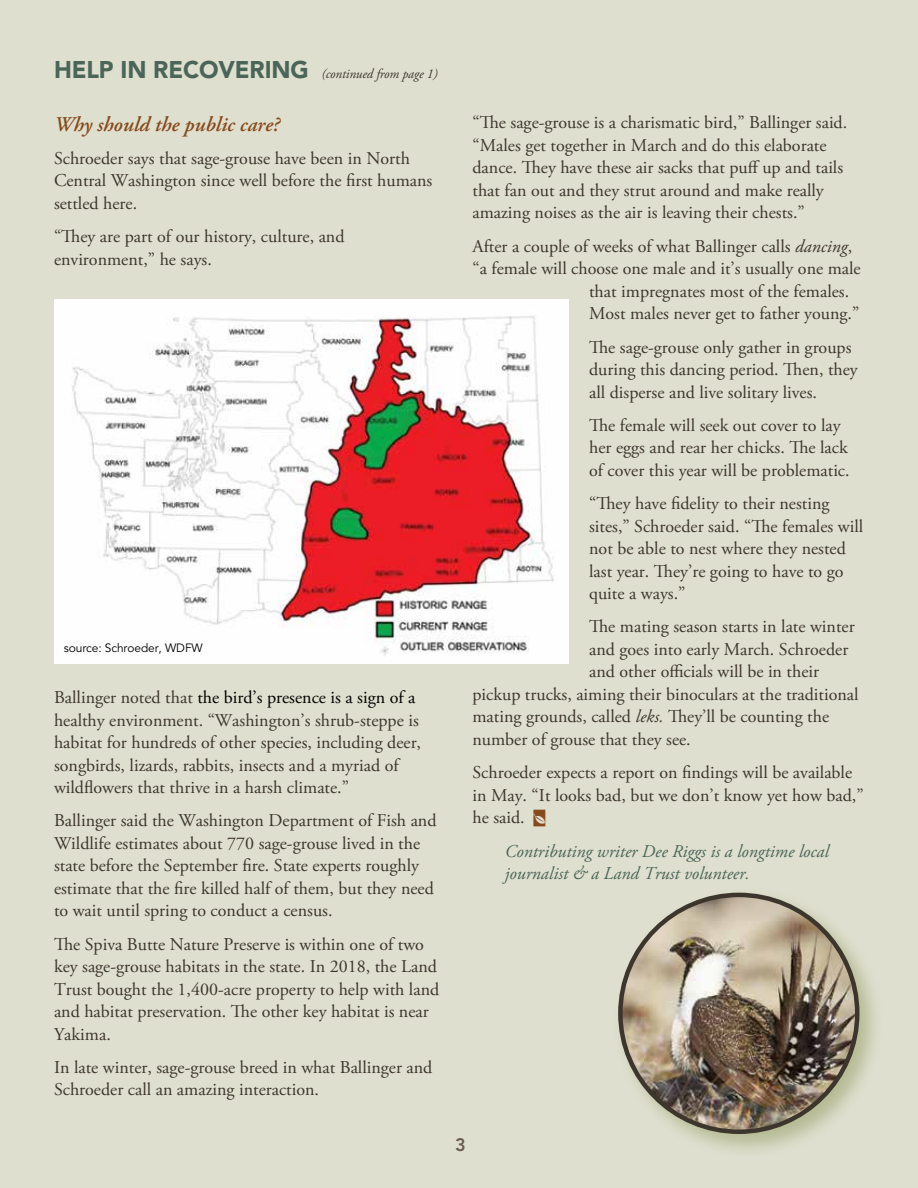
<style>
.page{position:relative;width:918px;height:1188px;background:#dedfce}
.page>*{position:absolute;margin:0;border:0;box-sizing:border-box;transform-origin:0 0}
.t1{font:italic 600 21px "Adobe Garamond Pro";color:#874a1c}
.t2{font:18px/22.5px "Adobe Garamond Pro";color:#3d362d}
.t3{font:italic 18px/22.5px "Adobe Garamond Pro";color:#4b6559}
.t4{font:800 18px "Avenir LT Std";color:#695d51}
.t5{font:italic 13.5px "Adobe Garamond Pro";letter-spacing:-.005em;color:#3d362d}
.t6{font:12px "Avenir LT Std";letter-spacing:-.005em;color:#000}
.s1{font-family:"Avenir LT Std";font-weight:900;font-style:normal;font-size:24px;color:#4b6559}
.s2{color:#000}
.s3{font-style:italic}
</style>
<div class="page">
<img style="left:54px;top:299px;width:515px;height:365px">
<div style="left:612px;top:887px;width:272px;height:272px;background:#677526;opacity:.34"></div>
<img style="left:620px;top:896px;width:237px;height:236px">
<p class="t5" style="left:54px;top:66px;width:385px"><span class="s1">HELP IN RECOVERING</span> (continued from page 1)</p>
<p class="t1" style="left:54px;top:112px;width:227px">Why should the public care?</p>
<p class="t2" style="left:54px;top:148px;width:380px">Schroeder says that sage-grouse have been in North<br>Central Washington since well before the first humans settled here.</p>
<p class="t2" style="left:54px;top:226px;width:292px">“They are part of our history, culture, and environment,” he says.</p>
<p class="t6" style="left:64px;top:641px;width:141px">source: Schroeder, WDFW</p>
<p class="t2" style="left:54px;top:687px;width:369px">Ballinger noted that <span class="s2">the bird’s presence is a sign of a </span>healthy environment. “Washington’s shrub-steppe is habitat for hundreds of other species, including deer, songbirds, lizards, rabbits, insects and a myriad of wildflowers that thrive in a harsh climate.”</p>
<p class="t2" style="left:54px;top:810px;width:384px">Ballinger said the Washington Department of Fish and Wildlife estimates about 770 sage-grouse lived in the state before the September fire. State experts roughly estimate that the fire killed half of them, but they need to wait until spring to conduct a census.</p>
<p class="t2" style="left:54px;top:933px;width:387px">The Spiva Butte Nature Preserve is within one of two key sage-grouse habitats in the state. In 2018, the Land Trust bought the 1,400-acre property to help with land and habitat preservation. The other key habitat is near Yakima.</p>
<p class="t2" style="left:54px;top:1057px;width:380px">In late winter, sage-grouse breed in what Ballinger and<br>Schroeder call an amazing interaction.</p>
<p class="t2" style="left:472px;top:112px;width:376px">“The sage-grouse is a charismatic bird,” Ballinger said. “Males get together in March and do this elaborate dance. They have these air sacks that puff up and tails that fan out and they strut around and make really amazing noises as the air is leaving their chests.”</p>
<p class="t2" style="left:472px;top:235px;width:381px">After a couple of weeks of what Ballinger calls <span class="s3">dancing</span>,</p>
<p class="t2" style="left:472px;top:258px;width:390px">“a female will choose one male and it’s usually one male</p>
<p class="t2" style="left:589px;top:280px;width:262px">that impregnates most of the females.</p>
<p class="t2" style="left:589px;top:303px;width:272px">Most males never get to father young.”</p>
<p class="t2" style="left:589px;top:336px;width:270px">The sage-grouse only gather in groups during this dancing period. Then, they all disperse and live solitary lives.</p>
<p class="t2" style="left:589px;top:415px;width:262px">The female will seek out cover to lay her eggs and rear her chicks. The lack of cover this year will be problematic.</p>
<p class="t2" style="left:589px;top:493px;width:276px">“They have fidelity to their nesting sites,” Schroeder said. “The females will not be able to nest where they nested last year. They’re going to have to go quite a ways.”</p>
<p class="t2" style="left:589px;top:616px;width:267px">The mating season starts in late winter</p>
<p class="t2" style="left:589px;top:639px;width:261px">and goes into early March. Schroeder</p>
<p class="t2" style="left:589px;top:661px;width:231px">and other officials will be in their</p>
<p class="t2" style="left:472px;top:684px;width:388px">pickup trucks, aiming their binoculars at the traditional</p>
<p class="t2" style="left:472px;top:706px;width:358px">mating grounds, called <span class="s3">leks.</span> They’ll be counting the</p>
<p class="t2" style="left:472px;top:729px;width:220px">number of grouse that they see.</p>
<p class="t2" style="left:472px;top:762px;width:393px">Schroeder expects a report on findings will be available in May. “It looks bad, but we don’t know yet how bad,” he said.</p>
<p class="t3" style="left:505px;top:840px;width:326px">Contributing writer Dee Riggs is a longtime local journalist &amp; a Land Trust volunteer.</p>
<p class="t4" style="left:455px;top:1134px;width:12px">3</p>
</div>
